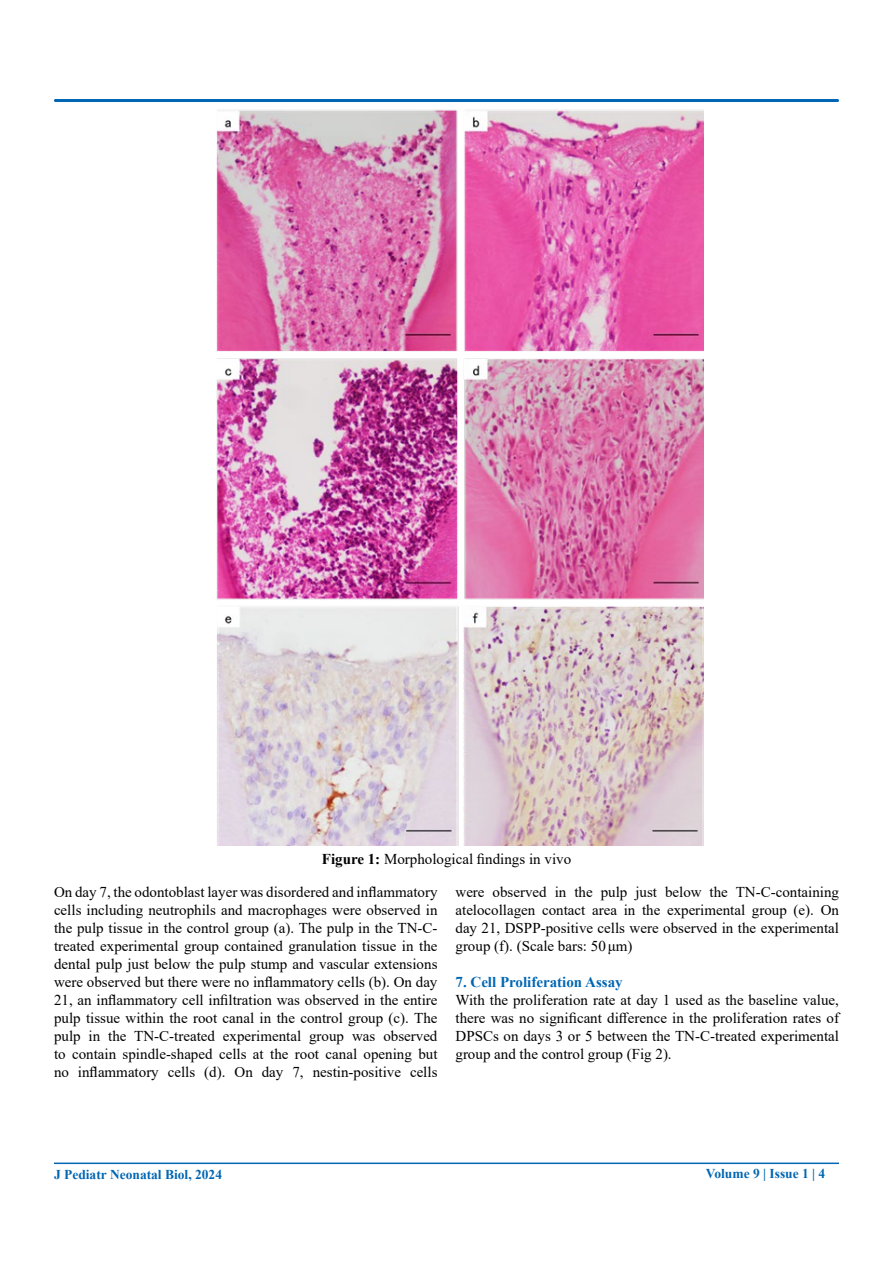
<style>
.page{position:relative;width:893px;height:1263px;background:#fff}
.page>*{position:absolute;margin:0;border:0;box-sizing:border-box;transform-origin:0 0}
.t1{font:15px/18px "Times New Roman";color:#000;text-align:justify}
.t2{font:700 15px "Times New Roman";color:#0066b3}
.t3{font:700 13.5px "Times New Roman";color:#0066b3}
.s1{font-weight:700}
</style>
<div class="page">
<div style="left:54px;top:99px;width:785px;height:3px;border:2px solid #0066b3"></div>
<hr style="left:54px;top:1162px;width:785px;height:2px;background:#0066b3">
<img style="left:216px;top:109px;width:487px;height:737px">
<p class="t1" style="left:322px;top:849px;width:251px"><span class="s1">Figure 1:</span> Morphological findings in vivo</p>
<p class="t1" style="left:54px;top:882px;width:385px">On day 7, the odontoblast layer was disordered and inflammatory cells including neutrophils and macrophages were observed in the pulp tissue in the control group (a). The pulp in the TN-C&shy;treated experimental group contained granulation tissue in the dental pulp just below the pulp stump and vascular extensions were observed but there were no inflammatory cells (b). On day 21, an inflammatory cell infiltration was observed in the entire pulp tissue within the root canal in the control group (c). The pulp in the TN-C-treated experimental group was observed to contain spindle-shaped cells at the root canal opening but no inflammatory cells (d). On day 7, nestin-positive cells</p>
<p class="t1" style="left:455px;top:882px;width:385px">were observed in the pulp just below the TN-C-containing atelocollagen contact area in the experimental group (e). On day 21, DSPP-positive cells were observed in the experimental group (f). (Scale bars: 50μm)</p>
<p class="t2" style="left:455px;top:971px;width:169px">7. Cell Proliferation Assay</p>
<p class="t1" style="left:455px;top:990px;width:385px">With the proliferation rate at day 1 used as the baseline value, there was no significant difference in the proliferation rates of DPSCs on days 3 or 5 between the TN-C-treated experimental group and the control group (Fig 2).</p>
<p class="t3" style="left:54px;top:1164px;width:170px">J Pediatr Neonatal Biol, 2024</p>
<p class="t3" style="left:706px;top:1163px;width:121px">Volume 9 | Issue 1 | 4</p>
</div>
